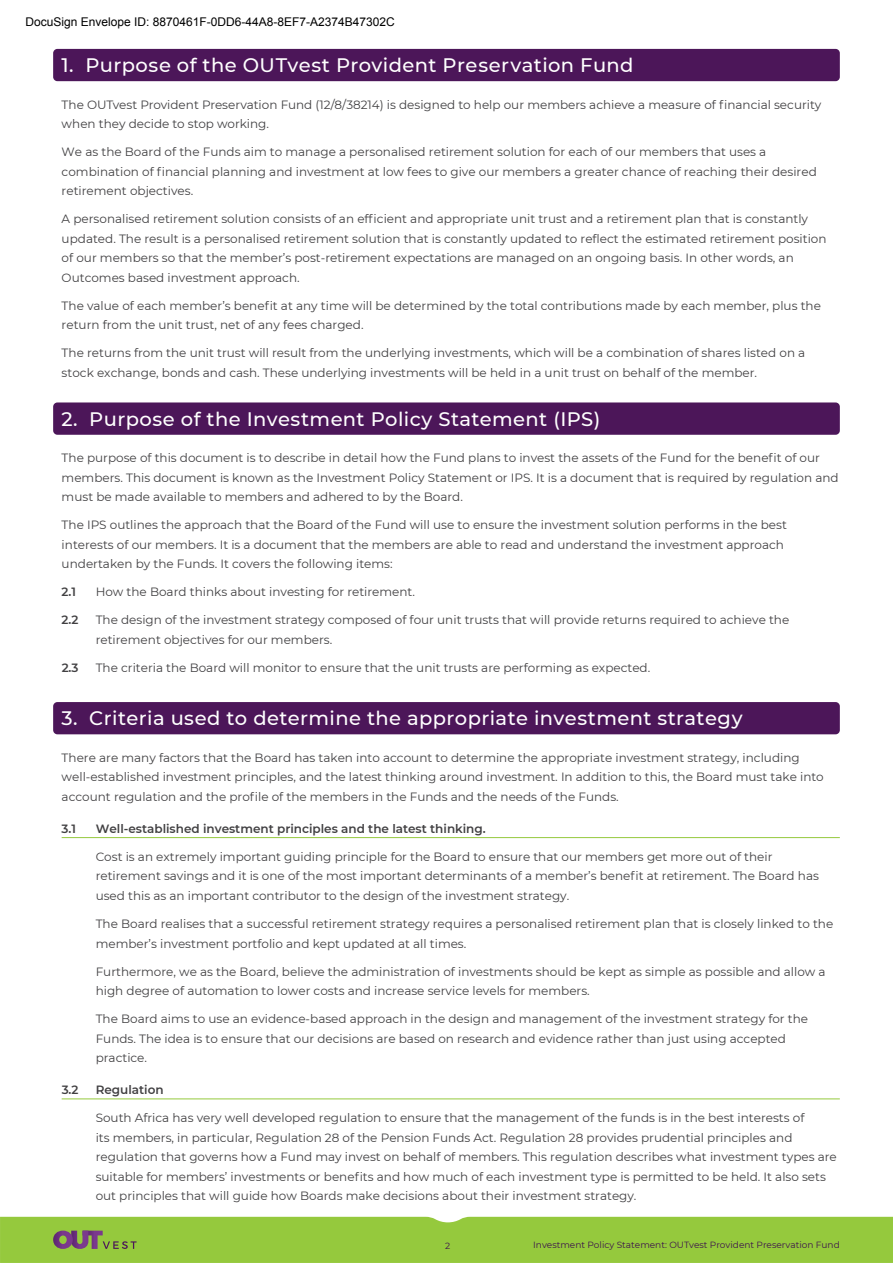
<style>
.page{position:relative;width:893px;height:1263px;background:#fff}
.page>*{position:absolute;margin:0;border:0;box-sizing:border-box;transform-origin:0 0}
.t1{font:500 19.5px "Montserrat";letter-spacing:.02em;color:#fff}
.t2{font:12px/19.5px "Montserrat";color:#414042}
.t3{font:600 12px "Montserrat";color:#414042}
.t4{font:12px "Arial";color:#000}
.t5{font:9px "Montserrat";color:#3d134c}
</style>
<div class="page">
<div style="left:0;top:1217px;width:893px;height:46px;background:#95c93d"></div>
<div style="left:53px;top:49px;width:787px;height:32px;background:#4c1659;border-radius:4px"></div>
<div style="left:53px;top:402px;width:787px;height:33px;background:#4c1659;border-radius:4px"></div>
<div style="left:53px;top:702px;width:787px;height:32px;background:#4c1659;border-radius:4px"></div>
<hr style="left:62px;top:837px;width:778px;height:1px;background:#95c93d">
<hr style="left:62px;top:1098px;width:778px;height:1px;background:#95c93d">
<p class="t4" style="left:26px;top:15px;width:371px">DocuSign Envelope ID: 8870461F-0DD6-44A8-8EF7-A2374B47302C</p>
<h1 class="t1" style="left:62px;top:51px;width:573px">1. Purpose of the OUTvest Provident Preservation Fund</h1>
<p class="t2" style="left:62px;top:94px;width:761px">The OUTvest Provident Preservation Fund (12/8/38214) is designed to help our members achieve a measure of financial security when they decide to stop working.</p>
<p class="t2" style="left:62px;top:142px;width:757px">We as the Board of the Funds aim to manage a personalised retirement solution for each of our members that uses a combination of financial planning and investment at low fees to give our members a greater chance of reaching their desired retirement objectives.</p>
<p class="t2" style="left:62px;top:209px;width:766px">A personalised retirement solution consists of an efficient and appropriate unit trust and a retirement plan that is constantly updated. The result is a personalised retirement solution that is constantly updated to reflect the estimated retirement position of our members so that the member’s post-retirement expectations are managed on an ongoing basis. In other words, an Outcomes based investment approach.</p>
<p class="t2" style="left:62px;top:295px;width:761px">The value of each member’s benefit at any time will be determined by the total contributions made by each member, plus the return from the unit trust, net of any fees charged.</p>
<p class="t2" style="left:62px;top:343px;width:745px">The returns from the unit trust will result from the underlying investments, which will be a combination of shares listed on a stock exchange, bonds and cash. These underlying investments will be held in a unit trust on behalf of the member.</p>
<h1 class="t1" style="left:62px;top:405px;width:540px">2. Purpose of the Investment Policy Statement (IPS)</h1>
<p class="t2" style="left:62px;top:448px;width:779px">The purpose of this document is to describe in detail how the Fund plans to invest the assets of the Fund for the benefit of our members. This document is known as the Investment Policy Statement or IPS. It is a document that is required by regulation and must be made available to members and adhered to by the Board.</p>
<p class="t2" style="left:62px;top:515px;width:727px">The IPS outlines the approach that the Board of the Fund will use to ensure the investment solution performs in the best interests of our members. It is a document that the members are able to read and understand the investment approach undertaken by the Funds. It covers the following items:</p>
<p class="t3" style="left:62px;top:583px;width:16px">2.1</p>
<p class="t2" style="left:96px;top:582px;width:321px">How the Board thinks about investing for retirement.</p>
<p class="t3" style="left:62px;top:611px;width:18px">2.2</p>
<p class="t2" style="left:96px;top:610px;width:695px">The design of the investment strategy composed of four unit trusts that will provide returns required to achieve the retirement objectives for our members.</p>
<p class="t3" style="left:62px;top:659px;width:18px">2.3</p>
<p class="t2" style="left:96px;top:657px;width:556px">The criteria the Board will monitor to ensure that the unit trusts are performing as expected.</p>
<h1 class="t1" style="left:62px;top:705px;width:682px">3. Criteria used to determine the appropriate investment strategy</h1>
<p class="t2" style="left:62px;top:747px;width:764px">There are many factors that the Board has taken into account to determine the appropriate investment strategy, including well-established investment principles, and the latest thinking around investment. In addition to this, the Board must take into account regulation and the profile of the members in the Funds and the needs of the Funds.</p>
<p class="t3" style="left:62px;top:820px;width:16px">3.1</p>
<p class="t3" style="left:96px;top:820px;width:392px">Well-established investment principles and the latest thinking.</p>
<p class="t2" style="left:96px;top:846px;width:725px">Cost is an extremely important guiding principle for the Board to ensure that our members get more out of their retirement savings and it is one of the most important determinants of a member’s benefit at retirement. The Board has used this as an important contributor to the design of the investment strategy.</p>
<p class="t2" style="left:96px;top:913px;width:739px">The Board realises that a successful retirement strategy requires a personalised retirement plan that is closely linked to the member’s investment portfolio and kept updated at all times.</p>
<p class="t2" style="left:96px;top:961px;width:731px">Furthermore, we as the Board, believe the administration of investments should be kept as simple as possible and allow a high degree of automation to lower costs and increase service levels for members.</p>
<p class="t2" style="left:96px;top:1008px;width:714px">The Board aims to use an evidence-based approach in the design and management of the investment strategy for the<br>Funds. The idea is to ensure that our decisions are based on research and evidence rather than just using accepted practice.</p>
<p class="t3" style="left:62px;top:1081px;width:18px">3.2</p>
<p class="t3" style="left:96px;top:1081px;width:70px">Regulation</p>
<p class="t2" style="left:96px;top:1108px;width:743px">South Africa has very well developed regulation to ensure that the management of the funds is in the best interests of<br>its members, in particular, Regulation 28 of the Pension Funds Act. Regulation 28 provides prudential principles and regulation that governs how a Fund may invest on behalf of members. This regulation describes what investment types are suitable for members’ investments or benefits and how much of each investment type is permitted to be held. It also sets out principles that will guide how Boards make decisions about their investment strategy.</p>
<p class="t5" style="left:445px;top:1239px;width:7px">2</p>
<p class="t5" style="left:533px;top:1239px;width:308px">Investment Policy Statement: OUTvest Provident Preservation Fund</p>
</div>
